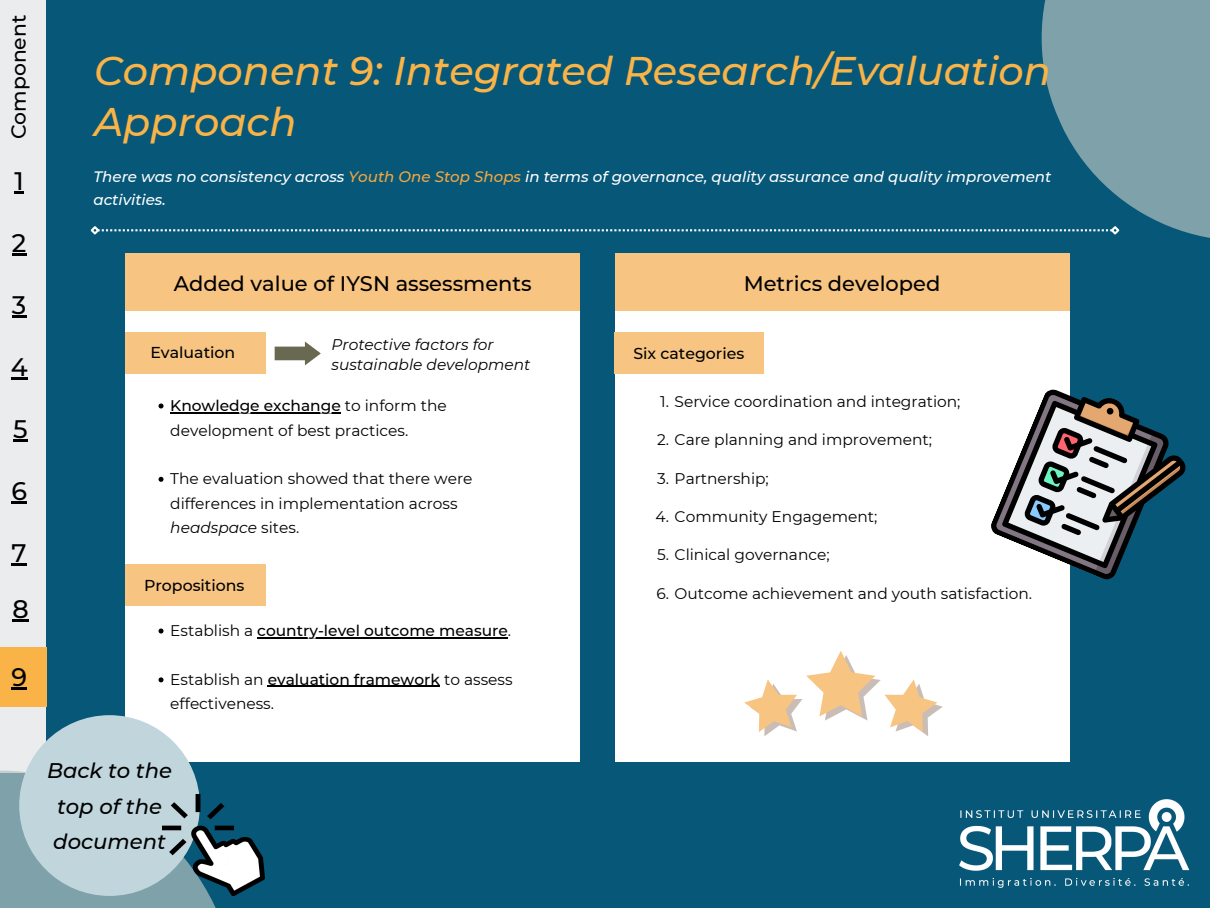
<style>
.page{position:relative;width:1210px;height:908px;background:#fff}
.page>*{position:absolute;margin:0;border:0;box-sizing:border-box;transform-origin:0 0}
.t1{font:italic 500 39.9px/50.7px "Montserrat";color:#f9b347}
.t2{font:500 25.27px "Montserrat";color:#000}
.t3{font:italic 500 21.14px/35.7px "Montserrat";color:#000}
.t4{font:500 21px "Montserrat";color:#000}
.t5{font:500 20.3px "Montserrat";color:#000}
.t6{font:500 15.75px "Montserrat";color:#000}
.t7{font:15.4px/24.4px "Montserrat";color:#000}
.t8{font:italic 15.4px/20.2px "Montserrat";color:#000}
.t9{font:500 15.4px "Montserrat";color:#000}
.t10{font:italic 500 15.05px/22.8px "Montserrat";color:#fff}
.s1{color:#f5a743}
.s2{font-weight:500}
.s3{font-style:italic}
.s4{font-weight:400}
</style>
<div class="page">
<div style="left:0;top:0;width:1210px;height:907px;background:#075778"></div>
<svg style="left:1041px;top:0;width:169px;height:304px;fill:#7ea1aa"></svg>
<svg style="left:90px;top:224px;width:1031px;height:12px"></svg>
<div style="left:0;top:0;width:46px;height:771px;background:#eaeced"></div>
<div style="left:0;top:647px;width:46px;height:59px;background:#f9b347"></div>
<svg style="left:0;top:770px;width:236px;height:137px;background:#6e97a3"></svg>
<div style="left:125px;top:253px;width:455px;height:508px;background:#fff"></div>
<div style="left:125px;top:253px;width:455px;height:57px;background:#f7c482"></div>
<div style="left:19px;top:715px;width:181px;height:180px;background:#c1d5dc;border-radius:50%"></div>
<img style="left:163px;top:793px;width:101px;height:102px">
<div style="left:615px;top:253px;width:454px;height:508px;background:#fff"></div>
<div style="left:615px;top:253px;width:454px;height:57px;background:#f7c482"></div>
<div style="left:615px;top:332px;width:149px;height:42px;background:#f7c482"></div>
<svg style="left:991px;top:373px;width:195px;height:219px"></svg>
<svg style="left:744px;top:651px;width:199px;height:85px"></svg>
<svg style="left:15px;top:191px;width:9px;height:2px"></svg>
<svg style="left:12px;top:253px;width:14px;height:2px"></svg>
<svg style="left:12px;top:315px;width:14px;height:2px"></svg>
<svg style="left:11px;top:377px;width:17px;height:2px"></svg>
<svg style="left:13px;top:439px;width:15px;height:2px"></svg>
<svg style="left:11px;top:501px;width:16px;height:2px"></svg>
<hr style="left:12px;top:562px;width:15px;height:3px;background:#000">
<svg style="left:12px;top:619px;width:17px;height:2px"></svg>
<hr style="left:11px;top:686px;width:16px;height:3px;background:#000">
<svg style="left:158px;top:628px;width:5px;height:5px"></svg>
<hr style="left:257px;top:636px;width:251px;height:2px;background:#000">
<svg style="left:158px;top:677px;width:5px;height:5px"></svg>
<hr style="left:268px;top:685px;width:172px;height:2px;background:#000">
<div style="left:125px;top:564px;width:141px;height:41px;background:#f7c482"></div>
<div style="left:125px;top:332px;width:141px;height:42px;background:#f7c482"></div>
<svg style="left:275px;top:341px;width:46px;height:24px"></svg>
<svg style="left:158px;top:403px;width:5px;height:5px"></svg>
<hr style="left:170px;top:412px;width:171px;height:1px;background:#000">
<svg style="left:158px;top:476px;width:5px;height:5px"></svg>
<img style="left:959px;top:799px;width:231px;height:89px">
<h3 class="t5" style="left:6px;top:139px;width:126px;rotate:-90deg">Component</h3>
<h2 class="t2" style="left:15px;top:165px;width:11px">1</h2>
<h2 class="t2" style="left:12px;top:227px;width:16px">2</h2>
<h2 class="t2" style="left:12px;top:289px;width:16px">3</h2>
<h2 class="t2" style="left:11px;top:351px;width:18px">4</h2>
<h2 class="t2" style="left:13px;top:413px;width:16px">5</h2>
<h2 class="t2" style="left:11px;top:475px;width:17px">6</h2>
<h2 class="t2" style="left:12px;top:537px;width:17px">7</h2>
<h2 class="t2" style="left:12px;top:593px;width:18px">8</h2>
<h2 class="t2" style="left:11px;top:661px;width:17px">9</h2>
<h1 class="t1" style="left:94px;top:45px;width:958px">Component 9: Integrated Research/Evaluation<br>Approach</h1>
<p class="t10" style="left:93px;top:165px;width:959px">There was no consistency across <span class="s1">Youth One Stop Shops</span> in terms of governance, quality assurance and quality improvement activities.</p>
<h3 class="t4" style="left:174px;top:270px;width:360px">Added value of IYSN assessments</h3>
<p class="t6" style="left:150px;top:343px;width:86px">Evaluation</p>
<p class="t8" style="left:331px;top:334px;width:200px">Protective factors for sustainable development</p>
<p class="t7" style="left:170px;top:393px;width:278px"><span class="s2">Knowledge exchange</span> to inform the development of best practices.</p>
<p class="t7" style="left:170px;top:466px;width:304px">The evaluation showed that there were differences in implementation across <span class="s3">headspace</span> sites.</p>
<p class="t6" style="left:144px;top:575px;width:102px">Propositions</p>
<p class="t9" style="left:170px;top:621px;width:342px"><span class="s4">Establish a</span> country-level outcome measure<span class="s4">.</span></p>
<p class="t7" style="left:170px;top:667px;width:344px">Establish an <span class="s2">evaluation framework</span> to assess effectiveness.</p>
<h3 class="t4" style="left:743px;top:270px;width:198px">Metrics developed</h3>
<p class="t6" style="left:633px;top:343px;width:112px">Six categories</p>
<p class="t7" style="left:660px;top:389px;width:302px">1. Service coordination and integration;</p>
<p class="t7" style="left:657px;top:427px;width:276px">2. Care planning and improvement;</p>
<p class="t7" style="left:657px;top:465px;width:113px">3. Partnership;</p>
<p class="t7" style="left:655px;top:504px;width:223px">4. Community Engagement;</p>
<p class="t7" style="left:657px;top:542px;width:174px">5. Clinical governance;</p>
<p class="t7" style="left:656px;top:580px;width:377px">6. Outcome achievement and youth satisfaction.</p>
<h3 class="t3" style="left:47px;top:752px;width:126px">Back to the top of the document</h3>
</div>
